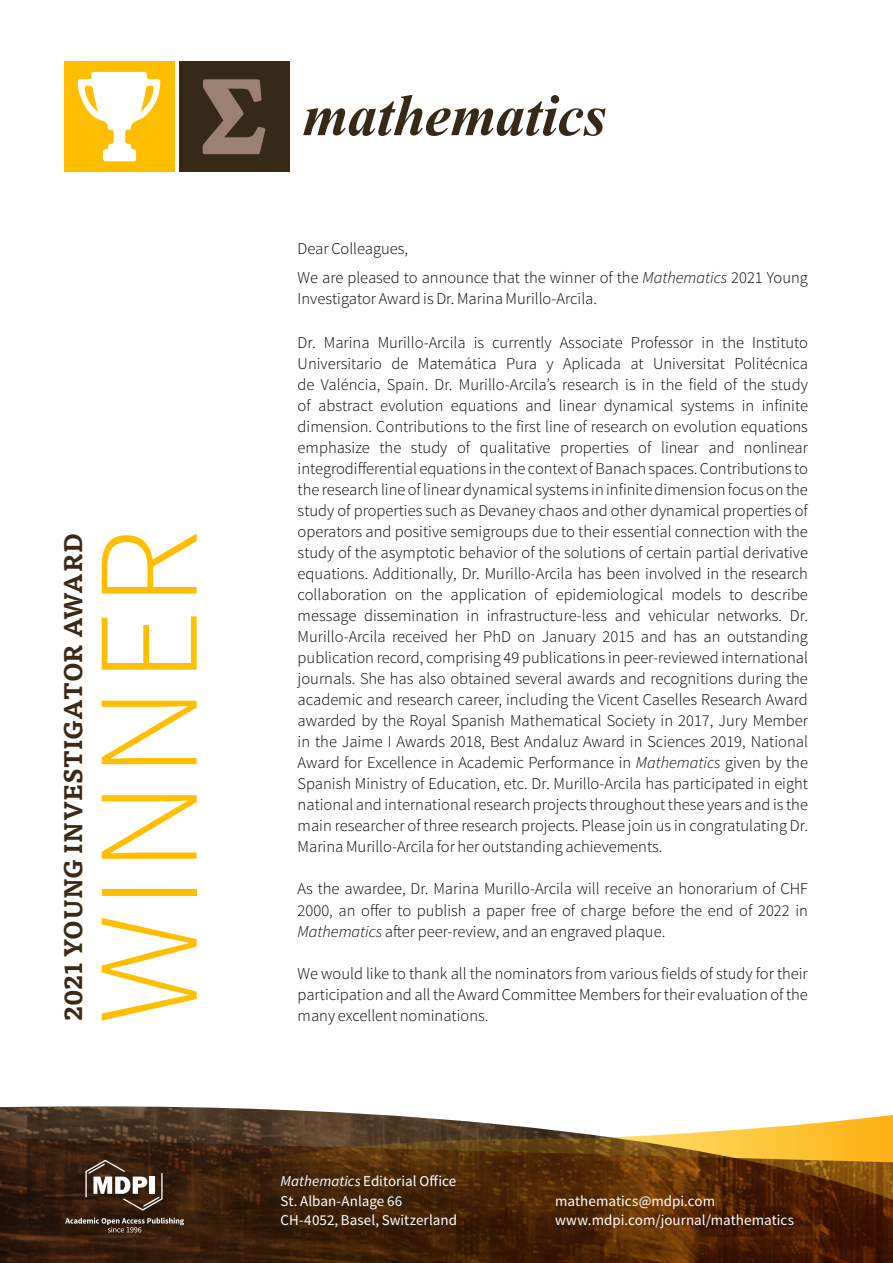
<style>
.page{position:relative;width:893px;height:1263px;background:#fff}
.page>*{position:absolute;margin:0;border:0;box-sizing:border-box;transform-origin:0 0}
.t1{font:300 144.15px "Source Sans Pro";letter-spacing:.025em;color:#ffbe00}
.t2{font:700 25.05px "Tisa OT";letter-spacing:-.005em;color:#3a2917}
.t3{font:300 16.5px/21px "Source Sans Pro";color:#000}
.t4{font:15px/19.5px "Source Sans Pro";color:#fff}
.s1{font-style:italic}
</style>
<div class="page">
<img style="left:0;top:1106px;width:348px;height:7px">
<svg style="left:0;top:1113px;width:893px;height:150px;background:#5d3d1c"></svg>
<svg style="left:85px;top:1160px;width:78px;height:50px"></svg>
<svg style="left:65px;top:1217px;width:119px;height:15px;background:#574537"></svg>
<div style="left:64px;top:61px;width:110px;height:111px;background:#ffbe00"></div>
<svg style="left:78px;top:72px;width:82px;height:89px"></svg>
<div style="left:179px;top:61px;width:111px;height:111px;background:#372917"></div>
<svg style="left:203px;top:79px;width:63px;height:75px"></svg>
<svg style="left:303px;top:95px;width:302px;height:41px"></svg>
<h2 class="t2" style="left:57px;top:1021px;width:489px;rotate:-90deg">2021 YOUNG INVESTIGATOR AWARD</h2>
<h1 class="t1" style="left:61px;top:1024px;width:498px;rotate:-90deg">WINNER</h1>
<p class="t3" style="left:298px;top:234px;width:512px;line-height:29.5px">Dear Colleagues,<br>We are pleased to announce that the winner of the <span class="s1">Mathematics</span> 2021 Young</p>
<p class="t3" style="left:298px;top:288px;width:301px">Investigator Award is Dr. Marina Murillo-Arcila.</p>
<p class="t3" style="left:298px;top:332px;width:512px;text-align:justify">Dr. Marina Murillo-Arcila is currently Associate Professor in the Instituto Universitario de Matemática Pura y Aplicada at Universitat Politécnica de Valéncia, Spain. Dr. Murillo-Arcila’s research is in the field of the study of abstract evolution equations and linear dynamical systems in infinite dimension. Contributions to the first line of research on evolution equations emphasize the study of qualitative properties of linear and nonlinear integrodifferential equations in the context of Banach spaces. Contributions to the research line of linear dynamical systems in infinite dimension focus on the study of properties such as Devaney chaos and other dynamical properties of operators and positive semigroups due to their essential connection with the study of the asymptotic behavior of the solutions of certain partial derivative equations. Additionally, Dr. Murillo-Arcila has been involved in the research collaboration on the application of epidemiological models to describe message dissemination in infrastructure-less and vehicular networks. Dr.<br>Murillo-Arcila received her PhD on January 2015 and has an outstanding publication record, comprising 49 publications in peer-reviewed international journals. She has also obtained several awards and recognitions during the academic and research career, including the Vicent Caselles Research Award awarded by the Royal Spanish Mathematical Society in 2017, Jury Member in the Jaime I Awards 2018, Best Andaluz Award in Sciences 2019, National Award for Excellence in Academic Performance in <span class="s1">Mathematics</span> given by the Spanish Ministry of Education, etc. Dr. Murillo-Arcila has participated in eight national and international research projects throughout these years and is the main researcher of three research projects. Please join us in congratulating Dr.<br>Marina Murillo-Arcila for her outstanding achievements.</p>
<p class="t3" style="left:298px;top:879px;width:512px;text-align:justify">As the awardee, Dr. Marina Murillo-Arcila will receive an honorarium of CHF 2000, an offer to publish a paper free of charge before the end of 2022 in <span class="s1">Mathematics</span> after peer-review, and an engraved plaque.</p>
<p class="t3" style="left:298px;top:963px;width:512px">We would like to thank all the nominators from various fields of study for their participation and all the Award Committee Members for their evaluation of the</p>
<p class="t3" style="left:298px;top:1005px;width:192px">many excellent nominations.</p>
<p class="t4" style="left:281px;top:1172px;width:178px"><span class="s1">Mathematics</span> Editorial Office<br>St. Alban-Anlage 66<br>CH-4052, Basel, Switzerland</p>
<p class="t4" style="left:555px;top:1191px;width:241px">mathematics@mdpi.com www.mdpi.com/journal/mathematics</p>
</div>
